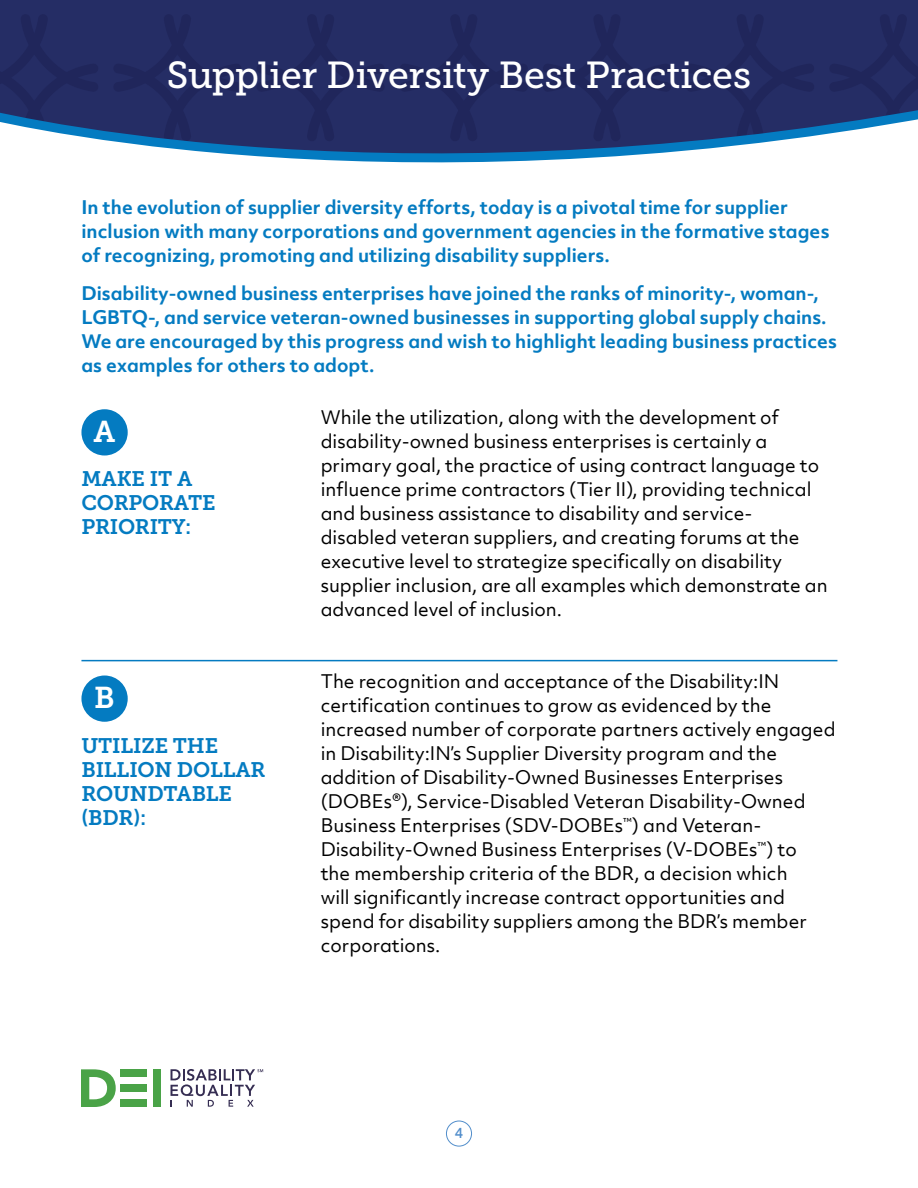
<style>
.page{position:relative;width:918px;height:1188px;background:#fff}
.page>*{position:absolute;margin:0;border:0;box-sizing:border-box;transform-origin:0 0}
.t1{font:37.5px "Museo Slab 500";letter-spacing:-.01em;color:#fff}
.t2{font:30px "Museo Slab 700";color:#fff}
.t3{font:21px/24px "Museo Slab 700";letter-spacing:-.01em;color:#047bc1}
.t4{font:18px/24px "Objektiv Mk 2";color:#000}
.t5{font:700 18px/24px "Objektiv Mk 2";color:#047bc1}
.t6{font:500 13.5px "Objektiv Mk 2";color:#528ecb}
</style>
<div class="page">
<svg style="left:0;top:0;width:918px;height:163px;background:#354276"></svg>
<div style="left:446px;top:1121px;width:26px;height:25px;border:1px solid #528ecb;border-radius:50%"></div>
<div style="left:121px;top:1084px;width:26px;height:8px;background:#4aa347"></div>
<div style="left:121px;top:1069px;width:26px;height:8px;background:#4aa347"></div>
<div style="left:121px;top:1099px;width:26px;height:8px;background:#4aa347"></div>
<div style="left:153px;top:1069px;width:8px;height:38px;background:#4aa347"></div>
<hr style="left:81px;top:660px;width:756px;height:1px;background:#047bc1">
<div style="left:81px;top:409px;width:47px;height:47px;background:#047bc1;border-radius:50%"></div>
<div style="left:81px;top:676px;width:47px;height:46px;background:#047bc1;border-radius:50%"></div>
<svg style="left:81px;top:1069px;width:35px;height:38px"></svg>
<svg style="left:171px;top:1069px;width:92px;height:38px"></svg>
<h2 class="t1" style="left:167px;top:55px;width:586px">Supplier Diversity Best Practices</h2>
<p class="t5" style="left:81px;top:195px;width:750px">In the evolution of supplier diversity efforts, today is a pivotal time for supplier inclusion with many corporations and government agencies in the formative stages of recognizing, promoting and utilizing disability suppliers.</p>
<p class="t5" style="left:81px;top:281px;width:757px">Disability-owned business enterprises have joined the ranks of minority-, woman-, LGBTQ-, and service veteran-owned businesses in supporting global supply chains.<br>We are encouraged by this progress and wish to highlight leading business practices as examples for others to adopt.</p>
<p class="t4" style="left:321px;top:405px;width:508px">While the utilization, along with the development of disability-owned business enterprises is certainly a primary goal, the practice of using contract language to influence prime contractors (Tier II), providing technical and business assistance to disability and service&shy;disabled veteran suppliers, and creating forums at the executive level to strategize specifically on disability supplier inclusion, are all examples which demonstrate an advanced level of inclusion.</p>
<h2 class="t2" style="left:94px;top:415px;width:23px">A</h2>
<h3 class="t3" style="left:81px;top:467px;width:136px">MAKE IT A<br>CORPORATE<br>PRIORITY:</h3>
<h2 class="t2" style="left:94px;top:681px;width:22px">B</h2>
<h3 class="t3" style="left:81px;top:733px;width:186px">UTILIZE THE<br>BILLION DOLLAR<br>ROUNDTABLE (BDR):</h3>
<p class="t4" style="left:321px;top:669px;width:460px">The recognition and acceptance of the Disability:IN</p>
<p class="t4" style="left:321px;top:693px;width:452px">certification continues to grow as evidenced by the</p>
<p class="t4" style="left:321px;top:717px;width:516px">increased number of corporate partners actively engaged in Disability:IN’s Supplier Diversity program and the addition of Disability-Owned Businesses Enterprises (DOBEs®), Service-Disabled Veteran Disability-Owned Business Enterprises (SDV-DOBEs<sup>™</sup>) and Veteran-Disability-Owned Business Enterprises (V-DOBEs<sup>™</sup>) to<br>the membership criteria of the BDR, a decision which</p>
<p class="t4" style="left:321px;top:885px;width:466px">will significantly increase contract opportunities and</p>
<p class="t4" style="left:321px;top:909px;width:488px">spend for disability suppliers among the BDR’s member corporations.</p>
<p class="t6" style="left:455px;top:1123px;width:10px">4</p>
</div>
